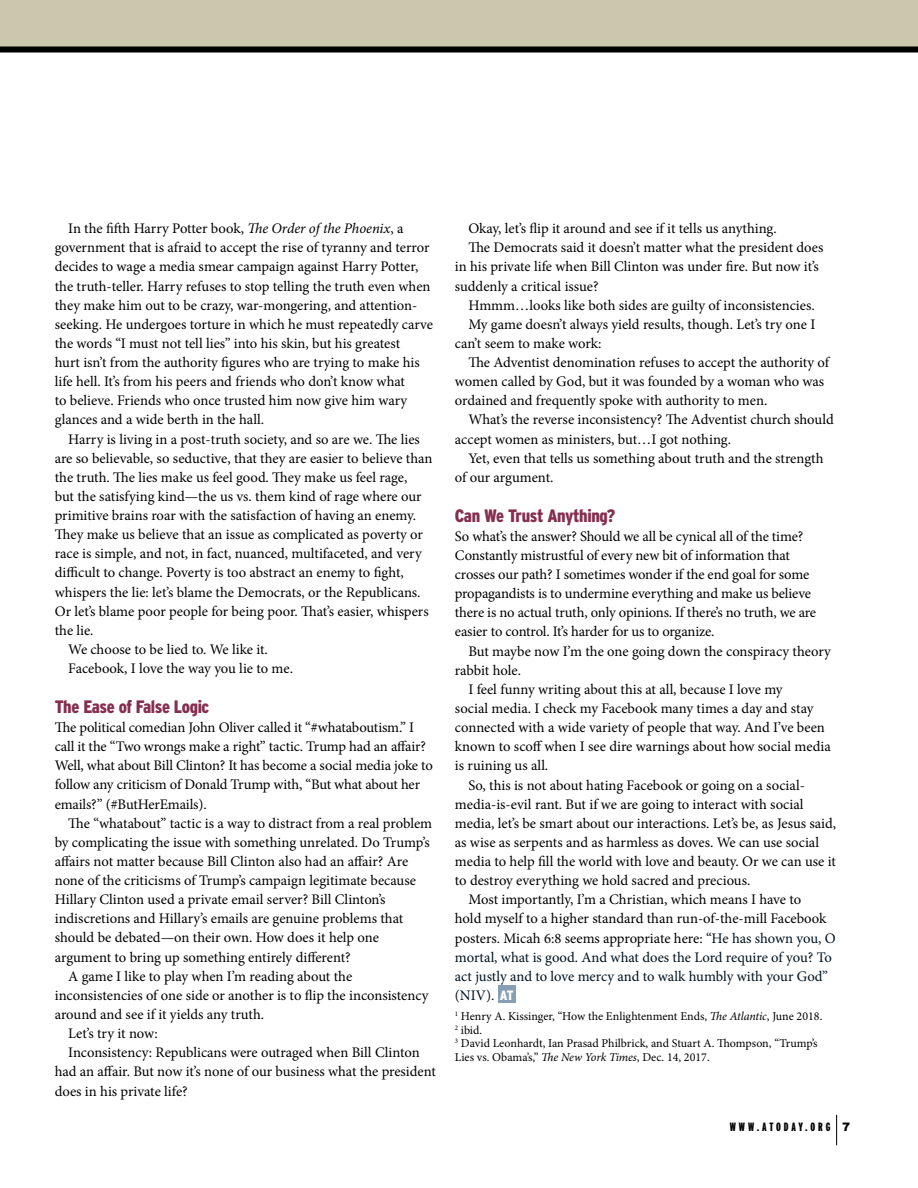
<style>
.page{position:relative;width:918px;height:1188px;background:#fff}
.page>*{position:absolute;margin:0;border:0;box-sizing:border-box;transform-origin:0 0}
.t1{font:900 condensed 18px "Interstate";letter-spacing:-.02em;color:#842f50}
.t2{font:14.7px/19.2px "Minion Pro";letter-spacing:-.005em;color:#000}
.t3{font:14.7px "Minion Pro";letter-spacing:-.005em;color:#001320}
.t4{font:12px/13.5px "Minion Pro";color:#000}
.t5{font:900 extra-condensed 12px "Interstate";letter-spacing:.245em;color:#000}
.s1{font-style:italic}
.s2{color:#001320}
.s3{font-family:"Interstate";font-weight:900;font-stretch:condensed;font-size:13.5px;color:#fff}
.s4{font-stretch:normal}
</style>
<div class="page">
<div style="left:0;top:0;width:918px;height:49px;background:#ccc6ac"></div>
<hr style="left:836px;top:1115px;width:1px;height:30px;background:#000">
<div style="left:498px;top:986px;width:18px;height:17px;background:#869fb4"></div>
<div style="left:0;top:46px;width:918px;height:6px;background:#000"></div>
<p class="t2" style="left:55px;top:219px;width:380px;text-indent:13px">In the fifth Harry Potter book, <span class="s1">The Order of the Phoenix</span>, a government that is afraid to accept the rise of tyranny and terror decides to wage a media smear campaign against Harry Potter, the truth-teller. Harry refuses to stop telling the truth even when they make him out to be crazy, war-mongering, and attention&shy;seeking. He undergoes torture in which he must repeatedly carve the words “I must not tell lies” into his skin, but his greatest<br>hurt isn’t from the authority figures who are trying to make his life hell. It’s from his peers and friends who don’t know what<br>to believe. Friends who once trusted him now give him wary glances and a wide berth in the hall.</p>
<p class="t2" style="left:68px;top:429px;width:353px">Harry is living in a post-truth society, and so are we. The lies</p>
<p class="t2" style="left:55px;top:448px;width:379px">are so believable, so seductive, that they are easier to believe than</p>
<p class="t2" style="left:55px;top:468px;width:354px">the truth. The lies make us feel good. They make us feel rage,</p>
<p class="t2" style="left:55px;top:487px;width:368px">but the satisfying kind—the us vs. them kind of rage where our</p>
<p class="t2" style="left:55px;top:506px;width:363px">primitive brains roar with the satisfaction of having an enemy.</p>
<p class="t2" style="left:55px;top:525px;width:370px">They make us believe that an issue as complicated as poverty or</p>
<p class="t2" style="left:55px;top:544px;width:369px">race is simple, and not, in fact, nuanced, multifaceted, and very</p>
<p class="t2" style="left:55px;top:563px;width:351px">difficult to change. Poverty is too abstract an enemy to fight,</p>
<p class="t2" style="left:55px;top:582px;width:367px">whispers the lie: let’s blame the Democrats, or the Republicans.</p>
<p class="t2" style="left:55px;top:601px;width:375px">Or let’s blame poor people for being poor. That’s easier, whispers</p>
<p class="t2" style="left:55px;top:621px;width:40px">the lie.</p>
<p class="t2" style="left:68px;top:640px;width:201px">We choose to be lied to. We like it.</p>
<p class="t2" style="left:68px;top:659px;width:226px">Facebook, I love the way you lie to me.</p>
<p class="t1" style="left:55px;top:697px;width:156px">The Ease of False Logic</p>
<p class="t2" style="left:55px;top:718px;width:380px">The political comedian John Oliver called it “#whataboutism.” I call it the “Two wrongs make a right” tactic. Trump had an affair?<br>Well, what about Bill Clinton? It has become a social media joke to follow any criticism of Donald Trump with, “But what about her emails?” (#ButHerEmails).</p>
<p class="t2" style="left:68px;top:813px;width:366px">The “whatabout” tactic is a way to distract from a real problem</p>
<p class="t2" style="left:55px;top:833px;width:377px">by complicating the issue with something unrelated. Do Trump’s</p>
<p class="t2" style="left:55px;top:852px;width:355px">affairs not matter because Bill Clinton also had an affair? Are</p>
<p class="t2" style="left:55px;top:871px;width:363px">none of the criticisms of Trump’s campaign legitimate because</p>
<p class="t2" style="left:55px;top:890px;width:332px">Hillary Clinton used a private email server? Bill Clinton’s</p>
<p class="t2" style="left:55px;top:909px;width:350px">indiscretions and Hillary’s emails are genuine problems that</p>
<p class="t2" style="left:55px;top:928px;width:326px">should be debated—on their own. How does it help one</p>
<p class="t2" style="left:55px;top:947px;width:298px">argument to bring up something entirely different?</p>
<p class="t2" style="left:68px;top:967px;width:286px">A game I like to play when I’m reading about the</p>
<p class="t2" style="left:55px;top:986px;width:376px">inconsistencies of one side or another is to flip the inconsistency</p>
<p class="t2" style="left:55px;top:1005px;width:211px">around and see if it yields any truth.</p>
<p class="t2" style="left:68px;top:1024px;width:91px">Let’s try it now:</p>
<p class="t2" style="left:68px;top:1043px;width:353px">Inconsistency: Republicans were outraged when Bill Clinton</p>
<p class="t2" style="left:55px;top:1062px;width:383px">had an affair. But now it’s none of our business what the president</p>
<p class="t2" style="left:55px;top:1081px;width:135px">does in his private life?</p>
<p class="t2" style="left:468px;top:219px;width:310px">Okay, let’s flip it around and see if it tells us anything.</p>
<p class="t2" style="left:468px;top:238px;width:357px">The Democrats said it doesn’t matter what the president does</p>
<p class="t2" style="left:455px;top:257px;width:366px">in his private life when Bill Clinton was under fire. But now it’s</p>
<p class="t2" style="left:455px;top:276px;width:145px">suddenly a critical issue?</p>
<p class="t2" style="left:468px;top:295px;width:348px">Hmmm…looks like both sides are guilty of inconsistencies.</p>
<p class="t2" style="left:468px;top:315px;width:349px">My game doesn’t always yield results, though. Let’s try one I</p>
<p class="t2" style="left:455px;top:334px;width:148px">can’t seem to make work:</p>
<p class="t2" style="left:468px;top:353px;width:364px">The Adventist denomination refuses to accept the authority of</p>
<p class="t2" style="left:455px;top:372px;width:371px">women called by God, but it was founded by a woman who was</p>
<p class="t2" style="left:455px;top:391px;width:314px">ordained and frequently spoke with authority to men.</p>
<p class="t2" style="left:468px;top:410px;width:367px">What’s the reverse inconsistency? The Adventist church should</p>
<p class="t2" style="left:455px;top:429px;width:278px">accept women as ministers, but…I got nothing.</p>
<p class="t2" style="left:468px;top:449px;width:357px">Yet, even that tells us something about truth and the strength</p>
<p class="t2" style="left:455px;top:468px;width:100px">of our argument.</p>
<p class="t1" style="left:455px;top:505px;width:162px">Can We Trust Anything?</p>
<p class="t2" style="left:455px;top:527px;width:363px">So what’s the answer? Should we all be cynical all of the time?<br>Constantly mistrustful of every new bit of information that crosses our path? I sometimes wonder if the end goal for some propagandists is to undermine everything and make us believe there is no actual truth, only opinions. If there’s no truth, we are easier to control. It’s harder for us to organize.</p>
<p class="t2" style="left:468px;top:641px;width:364px">But maybe now I’m the one going down the conspiracy theory</p>
<p class="t2" style="left:455px;top:661px;width:68px">rabbit hole.</p>
<p class="t2" style="left:468px;top:680px;width:316px">I feel funny writing about this at all, because I love my</p>
<p class="t2" style="left:455px;top:699px;width:360px">social media. I check my Facebook many times a day and stay</p>
<p class="t2" style="left:455px;top:718px;width:372px">connected with a wide variety of people that way. And I’ve been</p>
<p class="t2" style="left:455px;top:737px;width:377px">known to scoff when I see dire warnings about how social media</p>
<p class="t2" style="left:455px;top:756px;width:95px">is ruining us all.</p>
<p class="t2" style="left:468px;top:775px;width:338px">So, this is not about hating Facebook or going on a social-</p>
<p class="t2" style="left:455px;top:794px;width:350px">media-is-evil rant. But if we are going to interact with social</p>
<p class="t2" style="left:455px;top:814px;width:383px">media, let’s be smart about our interactions. Let’s be, as Jesus said,</p>
<p class="t2" style="left:455px;top:833px;width:366px">as wise as serpents and as harmless as doves. We can use social</p>
<p class="t2" style="left:455px;top:852px;width:383px">media to help fill the world with love and beauty. Or we can use it</p>
<p class="t2" style="left:455px;top:871px;width:297px">to destroy everything we hold sacred and precious.</p>
<p class="t2" style="left:468px;top:890px;width:334px">Most importantly, I’m a Christian, which means I have to</p>
<p class="t2" style="left:455px;top:909px;width:373px">hold myself to a higher standard than run-of-the-mill Facebook</p>
<p class="t2" style="left:455px;top:928px;width:382px">posters. Micah 6:8 seems appropriate here: “<span class="s2">He has shown you, O</span></p>
<p class="t3" style="left:455px;top:947px;width:378px">mortal, what is good. And what does the Lord require of you? To</p>
<p class="t3" style="left:455px;top:966px;width:375px">act justly and to love mercy and to walk humbly with your God”</p>
<p class="t3" style="left:455px;top:985px;width:60px">(NIV). <span class="s3">AT</span></p>
<p class="t4" style="left:455px;top:1010px;width:369px"><sup>1</sup> Henry A. Kissinger, “How the Enlightenment Ends, <span class="s1">The Atlantic</span>, June 2018.<br><sup>2</sup> ibid.<br><sup>3</sup> David Leonhardt, Ian Prasad Philbrick, and Stuart A. Thompson, “Trump’s Lies vs. Obama’s,” <span class="s1">The New York Times</span>, Dec. 14, 2017.</p>
<p class="t5" style="left:730px;top:1121px;width:122px">WWW.ATODAY.ORG <span class="s4">7</span></p>
</div>
